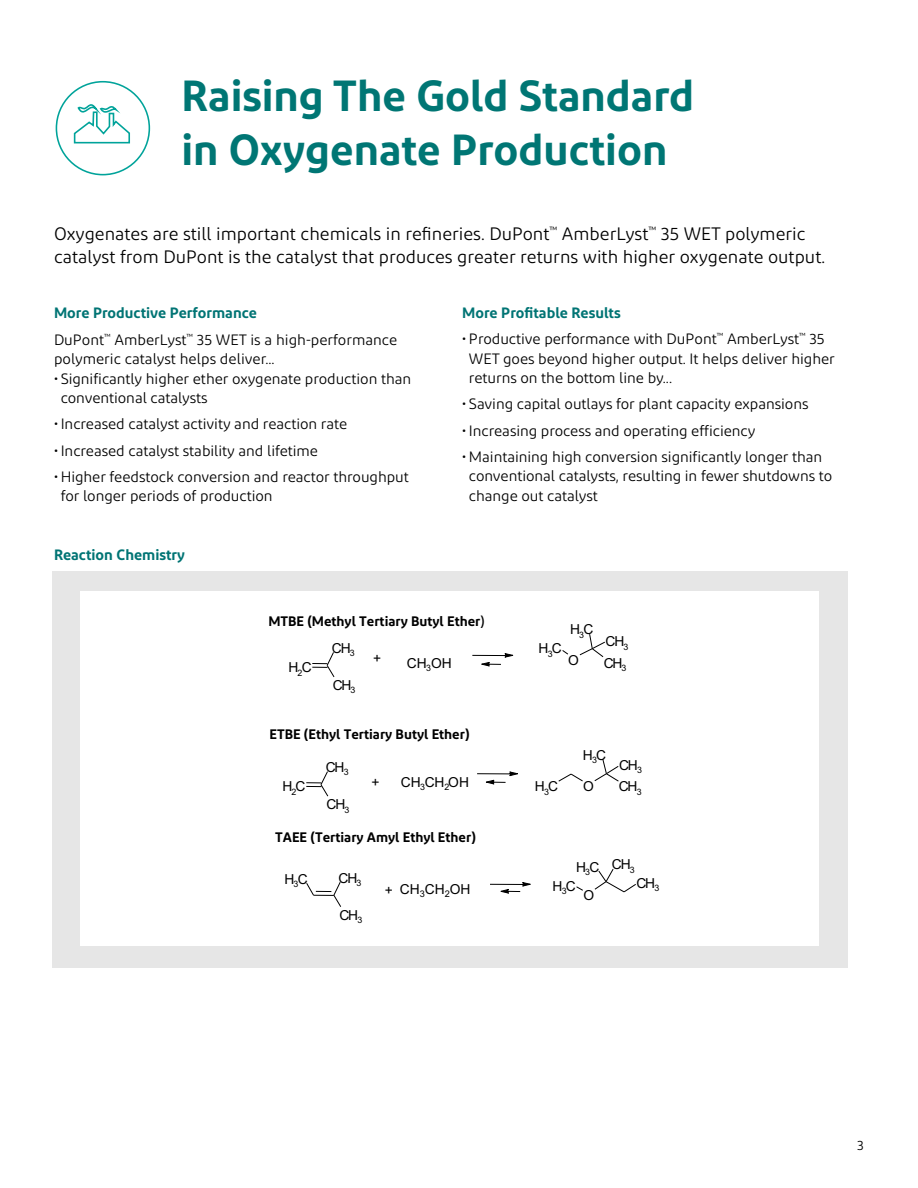
<style>
.page{position:relative;width:918px;height:1188px;background:#fff}
.page>*{position:absolute;margin:0;border:0;box-sizing:border-box;transform-origin:0 0}
.Main_headline{font:600 43.5px/54px "Diodrum";color:#007674}
.Body_text_9_12{font:18px/22.5px "Diodrum";color:#000}
.Body_text_9_12-2{font:15px/19.5px "Diodrum";letter-spacing:-.005em;color:#000}
.Body_text_9_12-3{font:600 15px "Diodrum";color:#007474}
.t1{font:13.8px "Arial";letter-spacing:-.07em;color:#000}
.t2{font:600 13.8px "Diodrum";color:#000}
.t3{font:13.5px "Diodrum";color:#000}
.s1{font-weight:500}
</style>
<div class="page">
<div style="left:52px;top:571px;width:796px;height:397px;background:#e6e6e6"></div>
<svg style="left:73px;top:104px;width:57px;height:40px"></svg>
<div style="left:56px;top:81px;width:94px;height:94px;border:2px solid #00a39a;border-radius:50%"></div>
<div style="left:80px;top:591px;width:739px;height:354px;background:#fff"></div>
<svg style="left:312px;top:652px;width:23px;height:25px"></svg>
<hr style="left:472px;top:655px;width:33px;height:1px;background:#000">
<svg style="left:562px;top:650px;width:6px;height:5px"></svg>
<svg style="left:579px;top:634px;width:26px;height:23px"></svg>
<svg style="left:306px;top:771px;width:23px;height:26px"></svg>
<hr style="left:477px;top:773px;width:33px;height:1px;background:#000">
<svg style="left:594px;top:759px;width:25px;height:23px"></svg>
<svg style="left:558px;top:773px;width:25px;height:9px"></svg>
<svg style="left:306px;top:882px;width:35px;height:25px"></svg>
<hr style="left:490px;top:884px;width:33px;height:1px;background:#000">
<svg style="left:478px;top:653px;width:36px;height:14px"></svg>
<svg style="left:498px;top:882px;width:33px;height:12px"></svg>
<svg style="left:576px;top:886px;width:7px;height:5px"></svg>
<svg style="left:594px;top:869px;width:42px;height:24px"></svg>
<svg style="left:483px;top:771px;width:35px;height:14px"></svg>
<p class="Main_headline" style="left:181px;top:68px;width:514px">Raising The Gold Standard in Oxygenate Production</p>
<p class="Body_text_9_12" style="left:54px;top:222px;width:773px">Oxygenates are still important chemicals in refineries. DuPont<sup>™</sup> AmberLyst<sup>™</sup> 35 WET polymeric catalyst from DuPont is the catalyst that produces greater returns with higher oxygenate output.</p>
<p class="Body_text_9_12-3" style="left:54px;top:303px;width:204px">More Productive Performance</p>
<p class="Body_text_9_12-2" style="left:54px;top:329px;width:345px">DuPont<sup>™</sup> AmberLyst<sup>™</sup> 35 WET is a high-performance polymeric catalyst helps deliver...</p>
<p class="Body_text_9_12-2" style="left:61px;top:368px;width:352px;text-indent:-7px">• Significantly higher ether oxygenate production than conventional catalysts</p>
<p class="Body_text_9_12-2" style="left:54px;top:414px;width:295px">• Increased catalyst activity and reaction rate</p>
<p class="Body_text_9_12-2" style="left:54px;top:440px;width:266px">• Increased catalyst stability and lifetime</p>
<p class="Body_text_9_12-2" style="left:61px;top:467px;width:350px;text-indent:-7px">• Higher feedstock conversion and reactor throughput for longer periods of production</p>
<p class="Body_text_9_12-3" style="left:54px;top:545px;width:132px">Reaction Chemistry</p>
<p class="Body_text_9_12-3" style="left:462px;top:303px;width:160px">More Profitable Results</p>
<p class="Body_text_9_12-2" style="left:469px;top:329px;width:367px;text-indent:-7px">• Productive performance with DuPont<sup>™</sup> AmberLyst<sup>™</sup> 35<br>WET goes beyond higher output. It helps deliver higher returns on the bottom line by...</p>
<p class="Body_text_9_12-2" style="left:462px;top:394px;width:348px">• Saving capital outlays for plant capacity expansions</p>
<p class="Body_text_9_12-2" style="left:462px;top:420px;width:295px">• Increasing process and operating efficiency</p>
<p class="Body_text_9_12-2" style="left:469px;top:447px;width:365px;text-indent:-7px">• Maintaining high conversion significantly longer than conventional catalysts, resulting in fewer shutdowns to change out catalyst</p>
<p class="t2" style="left:268px;top:612px;width:218px">MTBE (Methyl Tertiary Butyl Ether<span class="s1">)</span></p>
<p class="t1" style="left:288px;top:658px;width:25px">H<sub>2</sub>C</p>
<p class="t1" style="left:332px;top:638px;width:24px">CH<sub>3</sub></p>
<p class="t1" style="left:333px;top:676px;width:24px">CH<sub>3</sub></p>
<p class="t1" style="left:373px;top:649px;width:10px">+</p>
<p class="t1" style="left:407px;top:654px;width:46px">CH<sub>3</sub>OH</p>
<p class="t2" style="left:269px;top:726px;width:202px">ETBE (Ethyl Tertiary Butyl Ether)</p>
<p class="t1" style="left:372px;top:773px;width:10px">+</p>
<p class="t1" style="left:401px;top:773px;width:70px">CH<sub>3</sub>CH<sub>2</sub>OH</p>
<p class="t1" style="left:326px;top:758px;width:24px">CH<sub>3</sub></p>
<p class="t1" style="left:282px;top:777px;width:25px">H<sub>2</sub>C</p>
<p class="t1" style="left:327px;top:795px;width:24px">CH<sub>3</sub></p>
<p class="t2" style="left:275px;top:828px;width:202px">TAEE (Tertiary Amyl Ethyl Ether)</p>
<p class="t1" style="left:385px;top:880px;width:87px">+ CH<sub>3</sub>CH<sub>2</sub>OH</p>
<p class="t1" style="left:284px;top:869px;width:25px">H<sub>3</sub>C</p>
<p class="t1" style="left:339px;top:868px;width:24px">CH<sub>3</sub></p>
<p class="t1" style="left:339px;top:905px;width:24px">CH<sub>3</sub></p>
<p class="t1" style="left:570px;top:620px;width:25px">H<sub>3</sub>C</p>
<p class="t1" style="left:605px;top:632px;width:24px">CH<sub>3</sub></p>
<p class="t1" style="left:539px;top:639px;width:25px">H<sub>3</sub>C</p>
<p class="t1" style="left:568px;top:651px;width:12px">O</p>
<p class="t1" style="left:604px;top:653px;width:24px">CH<sub>3</sub></p>
<p class="t1" style="left:535px;top:777px;width:25px">H<sub>3</sub>C</p>
<p class="t1" style="left:583px;top:745px;width:25px">H<sub>3</sub>C</p>
<p class="t1" style="left:619px;top:755px;width:24px">CH<sub>3</sub></p>
<p class="t1" style="left:583px;top:777px;width:12px">O</p>
<p class="t1" style="left:619px;top:777px;width:24px">CH<sub>3</sub></p>
<p class="t1" style="left:576px;top:856px;width:60px">H<sub>3</sub>C CH<sub>3</sub></p>
<p class="t1" style="left:553px;top:876px;width:25px">H<sub>3</sub>C</p>
<p class="t1" style="left:583px;top:886px;width:12px">O</p>
<p class="t1" style="left:636px;top:873px;width:24px">CH<sub>3</sub></p>
<p class="t3" style="left:857px;top:1137px;width:8px">3</p>
</div>
